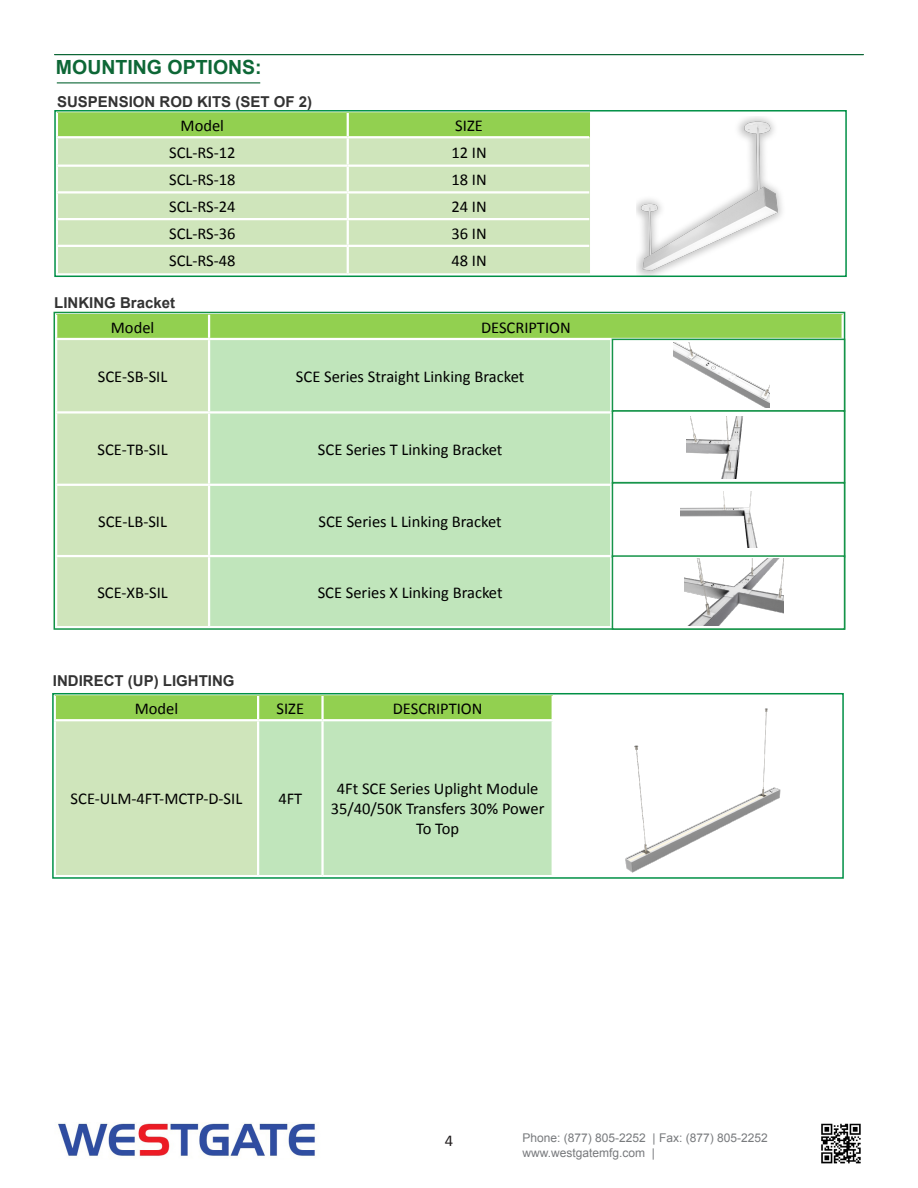
<style>
.page{position:relative;width:918px;height:1188px;background:#fff}
.page>*{position:absolute;margin:0;border:0;box-sizing:border-box;transform-origin:0 0}
.t1{font:700 19.5px "Arial";color:#0d6736}
.t2{font:16.5px/19.8px "Calibri";color:#000;text-align:center}
.t3{font:16.5px "Calibri";color:#231f20}
.t4{font:700 15px "Arial";color:#333}
.t5{font:12px "Arial";color:#787a7d}
</style>
<div class="page">
<img style="left:58px;top:1123px;width:257px;height:34px">
<img style="left:821px;top:1123px;width:40px;height:41px">
<hr style="left:54px;top:54px;width:810px;height:1px;background:#0d6736">
<div style="left:58px;top:113px;width:532px;height:24px;background:#92d050"></div>
<div style="left:58px;top:137px;width:532px;height:136px;background:#cfe5bb"></div>
<hr style="left:347px;top:113px;width:2px;height:23px;background:#fff">
<hr style="left:347px;top:138px;width:2px;height:27px;background:#fff">
<hr style="left:56px;top:136px;width:292px;height:2px;background:#fff">
<hr style="left:348px;top:136px;width:241px;height:2px;background:#fff">
<hr style="left:347px;top:167px;width:2px;height:24px;background:#fff">
<hr style="left:347px;top:194px;width:2px;height:24px;background:#fff">
<hr style="left:347px;top:220px;width:2px;height:25px;background:#fff">
<hr style="left:347px;top:247px;width:2px;height:26px;background:#fff">
<hr style="left:56px;top:165px;width:292px;height:2px;background:#fff">
<hr style="left:348px;top:165px;width:241px;height:2px;background:#fff">
<hr style="left:56px;top:191px;width:292px;height:3px;background:#fff">
<hr style="left:348px;top:191px;width:241px;height:3px;background:#fff">
<hr style="left:56px;top:218px;width:292px;height:2px;background:#fff">
<hr style="left:348px;top:218px;width:241px;height:2px;background:#fff">
<hr style="left:56px;top:245px;width:292px;height:2px;background:#fff">
<hr style="left:348px;top:245px;width:241px;height:2px;background:#fff">
<div style="left:54px;top:110px;width:793px;height:167px;border:2px solid #009046"></div>
<img style="left:636px;top:117px;width:160px;height:158px">
<hr style="left:57px;top:82px;width:203px;height:1px;background:#0d6736">
<div style="left:57px;top:315px;width:785px;height:23px;background:#92d050"></div>
<div style="left:57px;top:340px;width:151px;height:286px;background:#cfe5bb"></div>
<div style="left:210px;top:340px;width:400px;height:286px;background:#c0e5bb"></div>
<hr style="left:208px;top:315px;width:2px;height:23px;background:#fff">
<hr style="left:55px;top:411px;width:154px;height:3px;background:#fff">
<hr style="left:209px;top:411px;width:402px;height:3px;background:#fff">
<hr style="left:55px;top:484px;width:154px;height:2px;background:#fff">
<hr style="left:209px;top:484px;width:402px;height:2px;background:#fff">
<hr style="left:55px;top:555px;width:154px;height:2px;background:#fff">
<hr style="left:209px;top:555px;width:402px;height:2px;background:#fff">
<div style="left:54px;top:312px;width:791px;height:318px;border:2px solid #129346"></div>
<div style="left:612px;top:339px;width:233px;height:73px;background:#fff;border:2px solid #159449"></div>
<div style="left:612px;top:410px;width:233px;height:73px;background:#fff;border:2px solid #159449"></div>
<div style="left:612px;top:482px;width:233px;height:76px;background:#fff;border:2px solid #159449"></div>
<div style="left:612px;top:555px;width:233px;height:75px;background:#fff;border:2px solid #159449"></div>
<img style="left:681px;top:492px;width:77px;height:56px">
<img style="left:686px;top:417px;width:57px;height:62px">
<img style="left:684px;top:558px;width:99px;height:67px">
<img style="left:673px;top:342px;width:97px;height:65px">
<div style="left:56px;top:696px;width:496px;height:23px;background:#92d050"></div>
<div style="left:55px;top:720px;width:203px;height:156px;background:#cfe5bb"></div>
<div style="left:259px;top:721px;width:293px;height:154px;background:#c0e5bb"></div>
<hr style="left:54px;top:721px;width:2px;height:154px;background:#fff">
<hr style="left:257px;top:696px;width:2px;height:23px;background:#fff">
<hr style="left:321px;top:696px;width:3px;height:23px;background:#fff">
<hr style="left:257px;top:721px;width:2px;height:154px;background:#fff">
<hr style="left:321px;top:721px;width:3px;height:154px;background:#fff">
<hr style="left:54px;top:719px;width:204px;height:2px;background:#fff">
<hr style="left:54px;top:875px;width:204px;height:2px;background:#fff">
<div style="left:52px;top:693px;width:792px;height:186px;border:2px solid #009046"></div>
<img style="left:567px;top:694px;width:275px;height:185px">
<p class="t1" style="left:56px;top:54px;width:207px">MOUNTING OPTIONS:</p>
<p class="t4" style="left:57px;top:92px;width:257px">SUSPENSION ROD KITS (SET OF 2)</p>
<p class="t2" style="left:181px;top:115px;width:45px">Model</p>
<p class="t2" style="left:455px;top:115px;width:29px">SIZE</p>
<p class="t2" style="left:169px;top:142px;width:68px">SCL-RS-12</p>
<p class="t2" style="left:451px;top:142px;width:37px">12 IN</p>
<p class="t2" style="left:169px;top:169px;width:68px">SCL-RS-18</p>
<p class="t2" style="left:451px;top:169px;width:37px">18 IN</p>
<p class="t2" style="left:169px;top:196px;width:68px">SCL-RS-24</p>
<p class="t2" style="left:451px;top:196px;width:37px">24 IN</p>
<p class="t2" style="left:169px;top:223px;width:68px">SCL-RS-36</p>
<p class="t2" style="left:451px;top:223px;width:37px">36 IN</p>
<p class="t2" style="left:169px;top:250px;width:68px">SCL-RS-48</p>
<p class="t2" style="left:451px;top:250px;width:37px">48 IN</p>
<p class="t4" style="left:54px;top:293px;width:122px">LINKING Bracket</p>
<p class="t2" style="left:111px;top:317px;width:45px">Model</p>
<p class="t2" style="left:481px;top:317px;width:91px">DESCRIPTION</p>
<p class="t2" style="left:98px;top:366px;width:71px">SCE-SB-SIL</p>
<p class="t2" style="left:296px;top:366px;width:230px">SCE Series Straight Linking Bracket</p>
<p class="t2" style="left:98px;top:439px;width:71px">SCE-TB-SIL</p>
<p class="t2" style="left:318px;top:439px;width:186px">SCE Series T Linking Bracket</p>
<p class="t2" style="left:98px;top:510px;width:70px">SCE-LB-SIL</p>
<p class="t2" style="left:319px;top:510px;width:185px">SCE Series L Linking Bracket</p>
<p class="t2" style="left:97px;top:582px;width:72px">SCE-XB-SIL</p>
<p class="t2" style="left:318px;top:582px;width:186px">SCE Series X Linking Bracket</p>
<p class="t4" style="left:53px;top:671px;width:183px">INDIRECT (UP) LIGHTING</p>
<p class="t2" style="left:135px;top:698px;width:45px">Model</p>
<p class="t2" style="left:277px;top:698px;width:29px">SIZE</p>
<p class="t2" style="left:393px;top:698px;width:91px">DESCRIPTION</p>
<p class="t2" style="left:71px;top:788px;width:173px">SCE-ULM-4FT-MCTP-D-SIL</p>
<p class="t2" style="left:278px;top:788px;width:25px">4FT</p>
<p class="t2" style="left:331px;top:778px;width:215px">4Ft SCE Series Uplight Module<br>35/40/50K Transfers 30% Power<br>To Top</p>
<p class="t3" style="left:445px;top:1131px;width:10px">4</p>
<p class="t5" style="left:522px;top:1130px;width:247px">Phone: (877) 805-2252 | Fax: (877) 805-2252</p>
<p class="t5" style="left:522px;top:1145px;width:134px">www.westgatemfg.com |</p>
</div>
